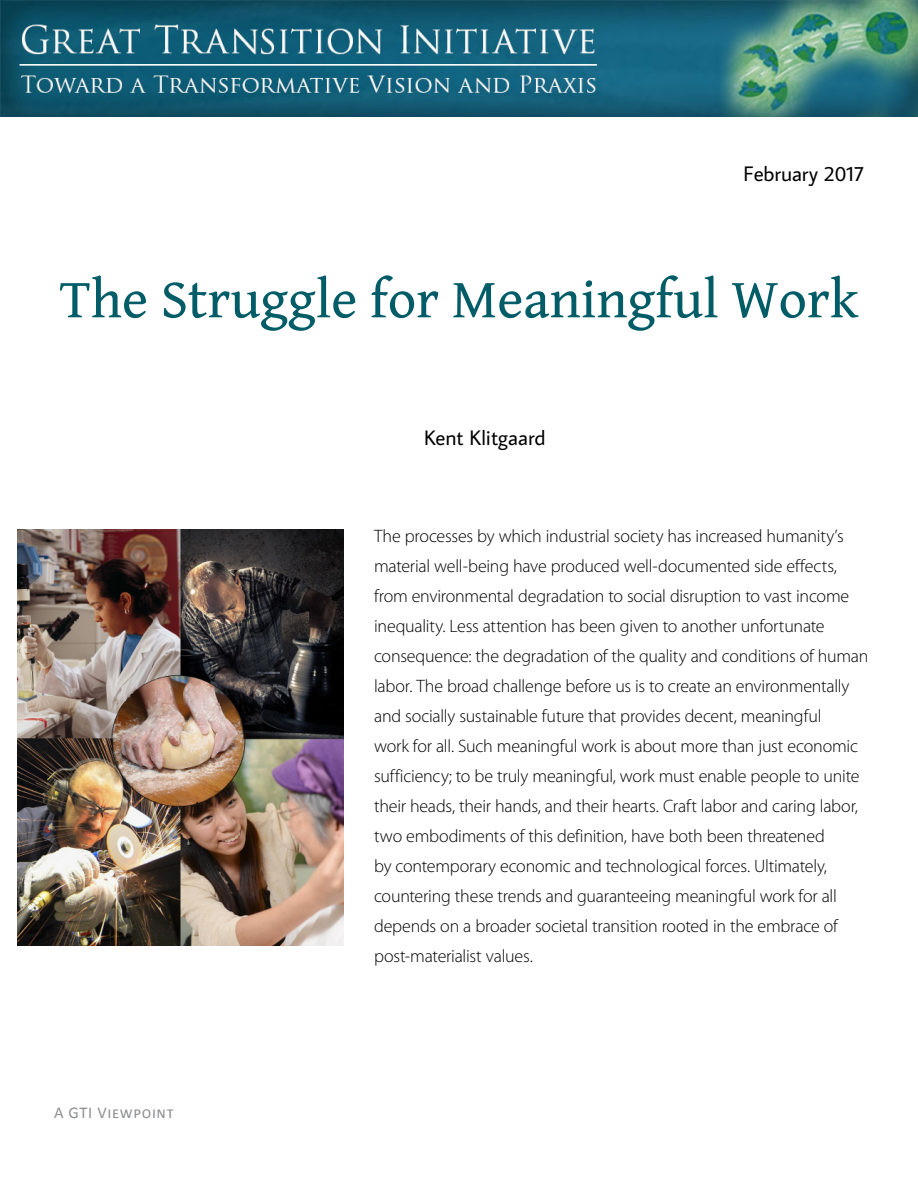
<style>
.page{position:relative;width:918px;height:1188px;background:#fff}
.page>*{position:absolute;margin:0;border:0;box-sizing:border-box;transform-origin:0 0}
.t1{font:55.5px "Gentium Book Basic";color:#005c67}
.t2{font:21px "Average Sans";color:#000}
.t3{font:300 18px/30px "Myriad Pro";letter-spacing:-.015em;color:#000}
.t4{font:16.5px "Calibri";letter-spacing:.04em;color:#8e9092}
</style>
<div class="page">
<img style="left:0;top:1px;width:918px;height:116px">
<img style="left:17px;top:530px;width:327px;height:416px">
<p class="t2" style="left:744px;top:160px;width:122px">February 2017</p>
<h1 class="t1" style="left:60px;top:258px;width:800px">The Struggle for Meaningful Work</h1>
<p class="t2" style="left:424px;top:423px;width:123px">Kent Klitgaard</p>
<p class="t4" style="left:54px;top:1102px;width:121px">A GTI Viewpoint</p>
<p class="t3" style="left:374px;top:521px;width:496px">The processes by which industrial society has increased humanity’s material well-being have produced well-documented side effects, from environmental degradation to social disruption to vast income inequality. Less attention has been given to another unfortunate consequence: the degradation of the quality and conditions of human labor. The broad challenge before us is to create an environmentally and socially sustainable future that provides decent, meaningful<br>work for all. Such meaningful work is about more than just economic sufficiency; to be truly meaningful, work must enable people to unite their heads, their hands, and their hearts. Craft labor and caring labor, two embodiments of this definition, have both been threatened<br>by contemporary economic and technological forces. Ultimately, countering these trends and guaranteeing meaningful work for all depends on a broader societal transition rooted in the embrace of post-materialist values.</p>
</div>
